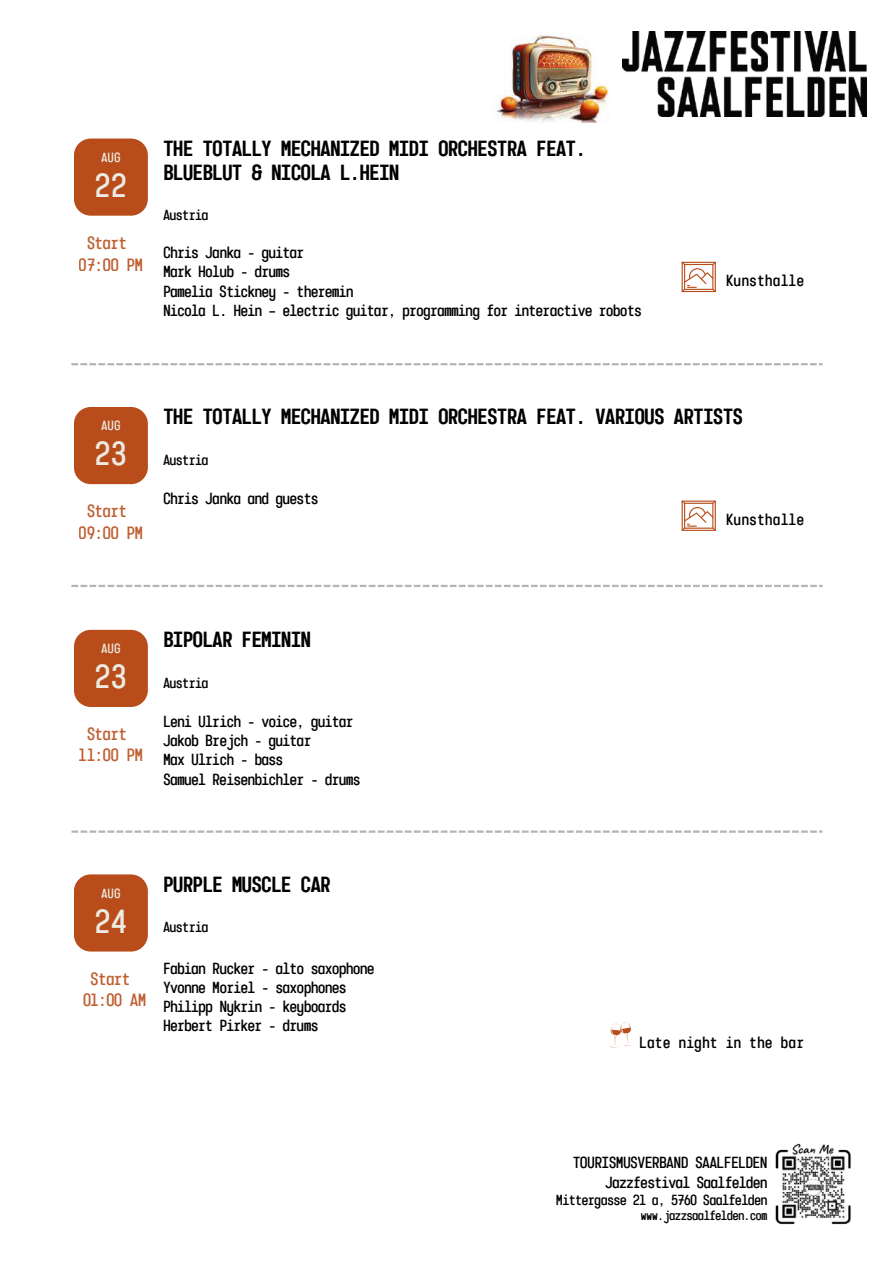
<style>
.page{position:relative;width:894px;height:1264px;background:#fff}
.page>*{position:absolute;margin:0;border:0;box-sizing:border-box;transform-origin:0 0}
.t1{font:700 34.2px "Karben 105 Mono";color:#edeae1}
.t2{font:900 22.5px/23.7px "Karben 105 Mono";letter-spacing:-.04em;color:#000}
.t3{font:700 18.3px/21.3px "Karben 105 Mono";letter-spacing:-.04em;color:#b84d1b;text-align:center}
.t4{font:700 16.5px/19.2px "Karben 105 Mono";letter-spacing:-.05em;color:#000}
.t5{font:700 16.5px "Karben 105 Mono";color:#000}
.t6{font:700 15px "Karben 105 Mono";letter-spacing:-.05em;color:#000}
.t7{font:700 13.65px "Karben 105 Mono";color:#edeae1}
.t8{font:700 13.5px "Karben 105 Mono";letter-spacing:-.05em;color:#000}
</style>
<div class="page">
<img style="left:622px;top:32px;width:244px;height:84px">
<img style="left:775px;top:1143px;width:76px;height:82px">
<div style="left:74px;top:138px;width:74px;height:78px;background:#b84d1b;border-radius:17px"></div>
<svg style="left:71px;top:363px;width:751px;height:2px"></svg>
<img style="left:492px;top:35px;width:117px;height:87px">
<div style="left:74px;top:630px;width:74px;height:77px;background:#b84d1b;border-radius:17px"></div>
<svg style="left:71px;top:830px;width:751px;height:2px"></svg>
<div style="left:74px;top:874px;width:74px;height:77px;background:#b84d1b;border-radius:17px"></div>
<svg style="left:71px;top:585px;width:751px;height:2px"></svg>
<svg style="left:610px;top:1021px;width:22px;height:26px"></svg>
<div style="left:74px;top:407px;width:74px;height:77px;background:#b84d1b;border-radius:17px"></div>
<svg style="left:681px;top:262px;width:34px;height:30px"></svg>
<svg style="left:681px;top:500px;width:34px;height:31px"></svg>
<p class="t7" style="left:101px;top:152px;width:21px">AUG</p>
<h1 class="t1" style="left:95px;top:171px;width:34px">22</h1>
<p class="t3" style="left:79px;top:234px;width:66px">Start<br>07:00 PM</p>
<h2 class="t2" style="left:163px;top:139px;width:424px">THE TOTALLY MECHANIZED MIDI ORCHESTRA FEAT.<br>BLUEBLUT &amp; NICOLA L.HEIN</h2>
<p class="t6" style="left:163px;top:209px;width:47px">Austria</p>
<p class="t4" style="left:163px;top:245px;width:480px">Chris Janka - guitar<br>Mark Holub - drums<br>Pamelia Stickney - theremin<br>Nicola L. Hein – electric guitar, programming for interactive robots</p>
<p class="t5" style="left:725px;top:274px;width:80px">Kunsthalle</p>
<p class="t7" style="left:101px;top:420px;width:21px">AUG</p>
<h1 class="t1" style="left:95px;top:440px;width:34px">23</h1>
<p class="t3" style="left:79px;top:502px;width:66px">Start<br>09:00 PM</p>
<h2 class="t2" style="left:163px;top:407px;width:581px">THE TOTALLY MECHANIZED MIDI ORCHESTRA FEAT. VARIOUS ARTISTS</h2>
<p class="t6" style="left:163px;top:454px;width:47px">Austria</p>
<p class="t4" style="left:163px;top:490px;width:157px">Chris Janka and guests</p>
<p class="t5" style="left:725px;top:512px;width:80px">Kunsthalle</p>
<p class="t7" style="left:101px;top:643px;width:21px">AUG</p>
<h1 class="t1" style="left:95px;top:662px;width:34px">23</h1>
<p class="t3" style="left:79px;top:724px;width:66px">Start<br>11:00 PM</p>
<h2 class="t2" style="left:163px;top:630px;width:150px">BIPOLAR FEMININ</h2>
<p class="t6" style="left:163px;top:676px;width:47px">Austria</p>
<p class="t4" style="left:163px;top:713px;width:199px">Leni Ulrich - voice, guitar<br>Jakob Brejch - guitar<br>Max Ulrich - bass<br>Samuel Reisenbichler - drums</p>
<p class="t7" style="left:101px;top:887px;width:21px">AUG</p>
<h1 class="t1" style="left:95px;top:907px;width:34px">24</h1>
<p class="t3" style="left:82px;top:970px;width:66px">Start<br>01:00 AM</p>
<h2 class="t2" style="left:163px;top:874px;width:169px">PURPLE MUSCLE CAR</h2>
<p class="t6" style="left:163px;top:921px;width:47px">Austria</p>
<p class="t4" style="left:163px;top:960px;width:213px">Fabian Rucker - alto saxophone<br>Yvonne Moriel - saxophones<br>Philipp Nykrin - keyboards<br>Herbert Pirker - drums</p>
<p class="t5" style="left:639px;top:1035px;width:166px">Late night in the bar</p>
<p class="t4" style="left:572px;top:1154px;width:196px;text-align:right">TOURISMUSVERBAND SAALFELDEN<br>Jazzfestival Saalfelden</p>
<p class="t6" style="left:556px;top:1193px;width:213px">Mittergasse 21 a, 5760 Saalfelden</p>
<p class="t8" style="left:640px;top:1210px;width:129px">www.jazzsaalfelden.com</p>
</div>
